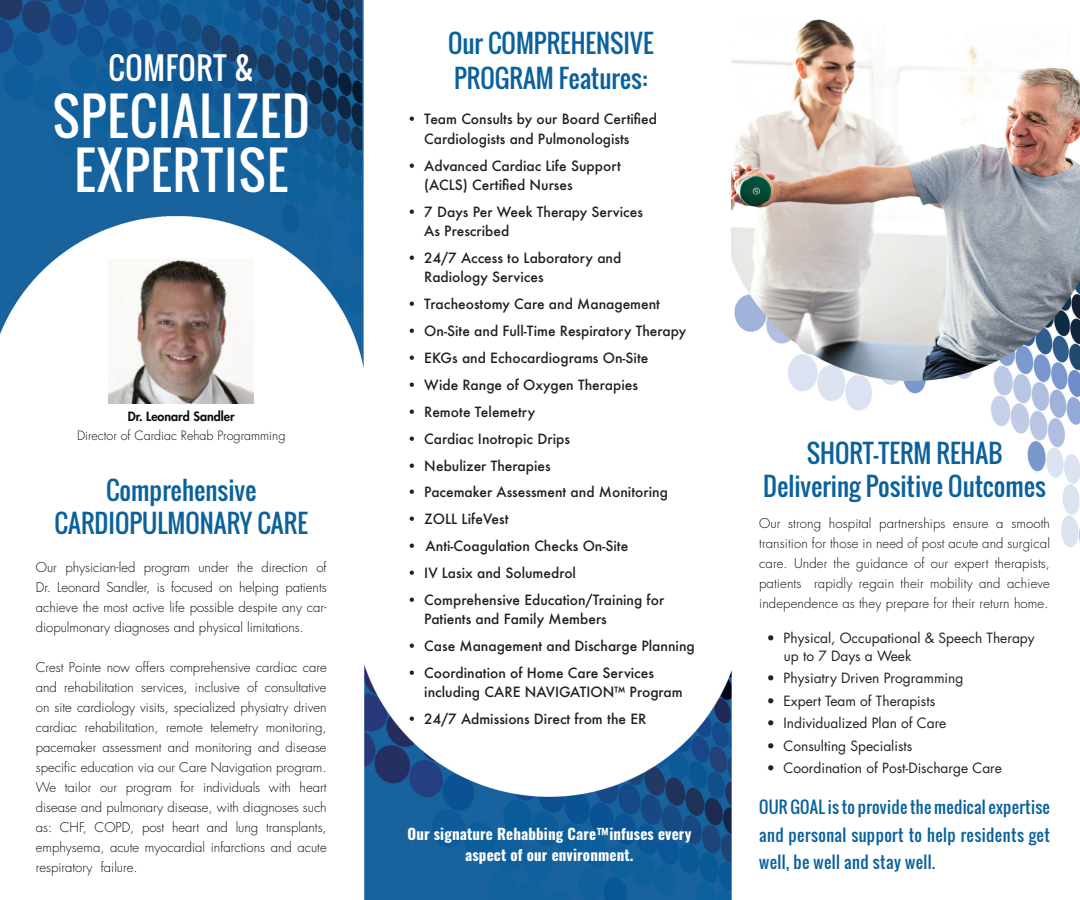
<style>
.page{position:relative;width:1080px;height:900px;background:#fff}
.page>*{position:absolute;margin:0;border:0;box-sizing:border-box;transform-origin:0 0}
.t1{font:50px "Oswald";letter-spacing:.025em;color:#fff}
.t2{font:30px "Oswald";letter-spacing:.025em;color:#fff}
.t3{font:25px/35px "Oswald";color:#0a619c}
.t4{font:16.25px/27.5px "Oswald";letter-spacing:.025em;color:#0a619c;text-align:justify}
.t5{font:700 15px/21.2px "Oswald";letter-spacing:.01em;color:#fff;text-align:center}
.t6{font:500 13.75px "Futura";color:#231f20}
.t7{font:13.75px/17.5px "Futura LT";color:#231f20}
.t8{font:300 13.12px/20px "Futura LT";color:#0a0c0e;text-align:justify}
.t9{font:300 12.5px "Futura LT";color:#0a0c0e}
.t10{font:800 12.5px "Futura LT";color:#0a0c0e}
</style>
<div class="page">
<img style="left:0;top:0;width:1080px;height:900px">
<img style="left:109px;top:259px;width:145px;height:145px">
<p class="t2" style="left:109px;top:45px;width:147px">COMFORT &amp;</p>
<p class="t1" style="left:53px;top:79px;width:259px">SPECIALIZED</p>
<p class="t1" style="left:74px;top:133px;width:215px">EXPERTISE</p>
<p class="t10" style="left:128px;top:408px;width:109px">Dr. Leonard Sandler</p>
<p class="t9" style="left:77px;top:427px;width:210px">Director of Cardiac Rehab Programming</p>
<p class="t3" style="left:55px;top:473px;width:255px;line-height:33.8px;text-align:center">Comprehensive<br>CARDIOPULMONARY CARE</p>
<p class="t8" style="left:36px;top:557px;width:292px">Our physician-led program under the direction of Dr. Leonard Sandler, is focused on helping patients achieve the most active life possible despite any car&shy;diopulmonary diagnoses and physical limitations.</p>
<p class="t8" style="left:36px;top:657px;width:292px">Crest Pointe now offers comprehensive cardiac care and rehabilitation services, inclusive of consultative on site cardiology visits, specialized physiatry driven cardiac rehabilitation, remote telemetry monitoring, pacemaker assessment and monitoring and disease specific education via our Care Navigation program.</p>
<p class="t8" style="left:36px;top:777px;width:292px">We tailor our program for individuals with heart disease and pulmonary disease, with diagnoses such as: CHF, COPD, post heart and lung transplants, emphysema, acute myocardial infarctions and acute respiratory failure.</p>
<p class="t3" style="left:448px;top:26px;width:207px">Our COMPREHENSIVE<br>PROGRAM Features:</p>
<p class="t6" style="left:407px;top:110px;width:252px">• Team Consults by our Board Certified</p>
<p class="t6" style="left:424px;top:129px;width:207px">Cardiologists and Pulmonologists</p>
<p class="t6" style="left:407px;top:156px;width:215px">• Advanced Cardiac Life Support</p>
<p class="t6" style="left:424px;top:175px;width:150px">(ACLS) Certified Nurses</p>
<p class="t6" style="left:407px;top:202px;width:238px">• 7 Days Per Week Therapy Services</p>
<p class="t6" style="left:424px;top:222px;width:87px">As Prescribed</p>
<p class="t6" style="left:407px;top:249px;width:216px">• 24/7 Access to Laboratory and</p>
<p class="t6" style="left:424px;top:268px;width:121px">Radiology Services</p>
<p class="t6" style="left:407px;top:295px;width:255px">• Tracheostomy Care and Management</p>
<p class="t6" style="left:407px;top:322px;width:281px">• On-Site and Full-Time Respiratory Therapy</p>
<p class="t6" style="left:407px;top:349px;width:243px">• EKGs and Echocardiograms On-Site</p>
<p class="t6" style="left:407px;top:375px;width:233px">• Wide Range of Oxygen Therapies</p>
<p class="t6" style="left:407px;top:402px;width:130px">• Remote Telemetry</p>
<p class="t6" style="left:407px;top:429px;width:165px">• Cardiac Inotropic Drips</p>
<p class="t6" style="left:407px;top:456px;width:145px">• Nebulizer Therapies</p>
<p class="t6" style="left:407px;top:483px;width:263px">• Pacemaker Assessment and Monitoring</p>
<p class="t6" style="left:407px;top:510px;width:103px">• ZOLL LifeVest</p>
<p class="t6" style="left:407px;top:537px;width:223px">• Anti-Coagulation Checks On-Site</p>
<p class="t6" style="left:407px;top:564px;width:171px">• IV Lasix and Solumedrol</p>
<p class="t6" style="left:407px;top:590px;width:259px">• Comprehensive Education/Training for</p>
<p class="t6" style="left:424px;top:610px;width:184px">Patients and Family Members</p>
<p class="t6" style="left:407px;top:637px;width:289px">• Case Management and Discharge Planning</p>
<p class="t6" style="left:407px;top:664px;width:249px">• Coordination of Home Care Services</p>
<p class="t6" style="left:424px;top:683px;width:260px">including CARE NAVIGATION™ Program</p>
<p class="t6" style="left:407px;top:710px;width:241px">• 24/7 Admissions Direct from the ER</p>
<p class="t5" style="left:407px;top:824px;width:285px">Our signature Rehabbing Care™infuses every aspect of our environment.</p>
<p class="t3" style="left:807px;top:435px;width:197px">SHORT-TERM REHAB</p>
<p class="t3" style="left:763px;top:469px;width:284px">Delivering Positive Outcomes</p>
<p class="t8" style="left:759px;top:514px;width:292px">Our strong hospital partnerships ensure a smooth transition for those in need of post acute and surgical care. Under the guidance of our expert therapists, patients rapidly regain their mobility and achieve independence as they prepare for their return home.</p>
<p class="t7" style="left:784px;top:630px;width:252px;text-indent:-17px">• Physical, Occupational &amp; Speech Therapy up to 7 Days a Week</p>
<p class="t7" style="left:767px;top:670px;width:198px">• Physiatry Driven Programming</p>
<p class="t7" style="left:767px;top:692px;width:170px">• Expert Team of Therapists</p>
<p class="t7" style="left:767px;top:715px;width:181px">• Individualized Plan of Care</p>
<p class="t7" style="left:767px;top:737px;width:147px">• Consulting Specialists</p>
<p class="t7" style="left:767px;top:760px;width:237px">• Coordination of Post-Discharge Care</p>
<p class="t4" style="left:759px;top:794px;width:292px">OUR GOAL is to provide the medical expertise and personal support to help residents get well, be well and stay well.</p>
</div>
